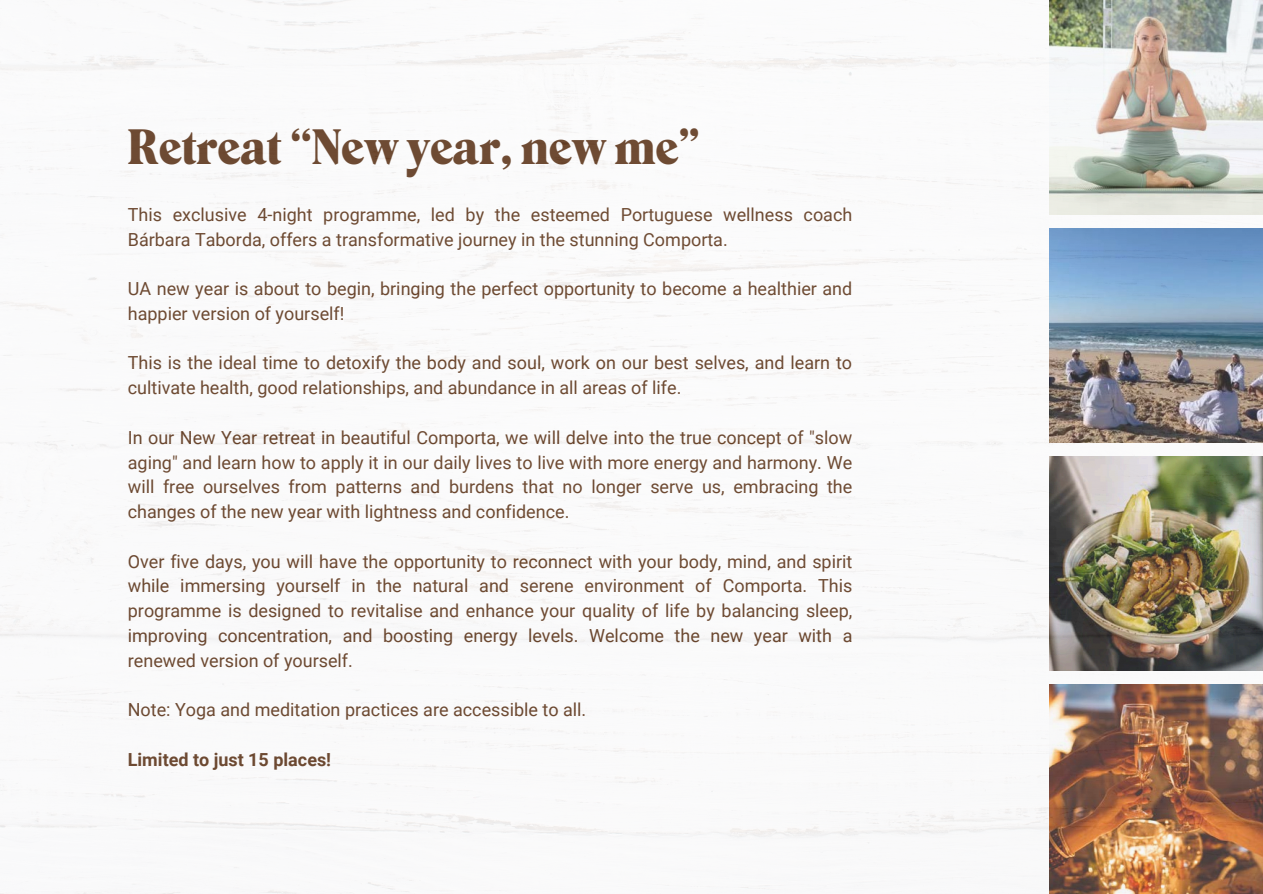
<style>
.page{position:relative;width:1263px;height:894px;background:#fff}
.page>*{position:absolute;margin:0;border:0;box-sizing:border-box;transform-origin:0 0}
.t1{font:900 47.85px "Postmans Serif";color:#633c21}
.t2{font:18px/24.8px "Roboto";color:#633c21}
.t3{font:700 18px "Roboto";color:#633c21}
</style>
<div class="page">
<img style="left:0;top:0;width:1263px;height:893px">
<p class="t1" style="left:128px;top:125px;width:574px">Retreat “New year, new me”</p>
<p class="t2" style="left:128px;top:202px;width:726px">This exclusive 4-night programme, led by the esteemed Portuguese wellness coach<br>Bárbara Taborda, offers a transformative journey in the stunning Comporta.</p>
<h1 class="t2" style="left:128px;top:276px;width:726px">UA new year is about to begin, bringing the perfect opportunity to become a healthier and happier version of yourself!</h1>
<p class="t2" style="left:128px;top:351px;width:726px">This is the ideal time to detoxify the body and soul, work on our best selves, and learn to cultivate health, good relationships, and abundance in all areas of life.</p>
<p class="t2" style="left:128px;top:425px;width:726px;text-align:justify">In our New Year retreat in beautiful Comporta, we will delve into the true concept of "slow aging" and learn how to apply it in our daily lives to live with more energy and harmony. We will free ourselves from patterns and burdens that no longer serve us, embracing the changes of the new year with lightness and confidence.</p>
<p class="t2" style="left:128px;top:549px;width:726px;text-align:justify">Over five days, you will have the opportunity to reconnect with your body, mind, and spirit while immersing yourself in the natural and serene environment of Comporta. This programme is designed to revitalise and enhance your quality of life by balancing sleep, improving concentration, and boosting energy levels. Welcome the new year with a renewed version of yourself.</p>
<p class="t2" style="left:128px;top:697px;width:460px">Note: Yoga and meditation practices are accessible to all.</p>
<p class="t3" style="left:128px;top:748px;width:205px">Limited to just 15 places!</p>
</div>
